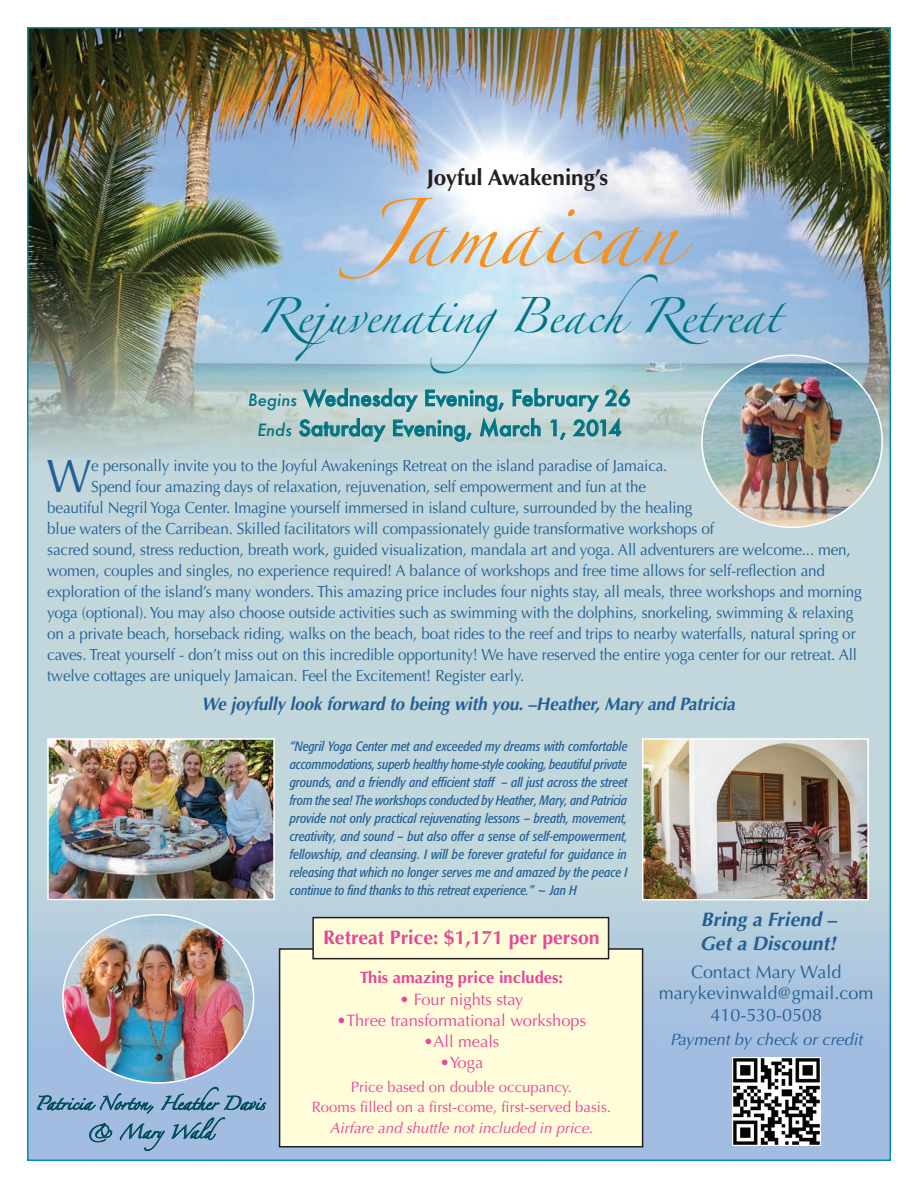
<style>
.page{position:relative;width:918px;height:1188px;background:#fff}
.page>*{position:absolute;margin:0;border:0;box-sizing:border-box;transform-origin:0 0}
.t1{font:58.5px "Zapfino";color:#f69120}
.t2{font:46.95px "Optima";color:#246095;scale:.95 1}
.t3{font:31.5px "Zapfino";color:#007485}
.t4{font:700 22.5px "Optima";color:#231f20}
.t5{font:500 21px/30px "Futura";color:#007485;text-align:center}
.t6{font:700 19.5px "Optima";color:#e34a9a}
.t7{font:italic 700 19.5px "Optima";color:#246095}
.t8{font:italic 700 18px "Optima";color:#246095;scale:.95 1}
.t9{font:18px/21.8px "Optima";color:#246095;text-align:center}
.t10{font:16.5px "Optima";color:#e34a9a}
.t11{font:700 16.5px "Optima";color:#e34a9a}
.t12{font:italic 16.5px "Optima";color:#246095}
.t13{font:16.2px "Optima";letter-spacing:-.01em;color:#246095;scale:.95 1}
.t14{font:15px/19.5px "Optima";color:#e34a9a;text-align:center}
.t15{font:italic 15px "Optima";color:#e34a9a}
.t16{font:italic condensed 13.5px/18px "Formata";color:#246095;text-align:justify}
.t17{font:12px "Zapfino";letter-spacing:-.01em;color:#004e5b}
.s1{font-style:italic;font-size:16.5px}
</style>
<div class="page">
<img style="left:30px;top:30px;width:858px;height:1128px">
<img style="left:50px;top:741px;width:222px;height:156px">
<div style="left:47px;top:738px;width:228px;height:162px;border:2px solid #fff"></div>
<img style="left:732px;top:1058px;width:88px;height:88px">
<img style="left:700px;top:355px;width:184px;height:174px">
<svg style="left:299px;top:387px;width:331px;height:55px"></svg>
<img style="left:645px;top:741px;width:221px;height:156px">
<div style="left:642px;top:738px;width:227px;height:162px;border:2px solid #fff"></div>
<img style="left:37px;top:914px;width:229px;height:237px">
<div style="left:280px;top:949px;width:363px;height:198px;background:#fffcda"></div>
<div style="left:279px;top:948px;width:364px;height:200px;border:2px solid #231f20"></div>
<div style="left:313px;top:918px;width:296px;height:41px;background:#fffcda"></div>
<div style="left:312px;top:917px;width:297px;height:42px;border:2px solid #231f20"></div>
<h3 class="t4" style="left:427px;top:164px;width:183px">Joyful Awakening’s</h3>
<h1 class="t1" style="left:358px;top:209px;width:322px">Jamaican</h1>
<h3 class="t3" style="left:255px;top:303px;width:526px">RejuvenatingBeachRetreat</h3>
<p class="t5" style="left:248px;top:385px;width:384px"><span class="s1">Begins</span> Wednesday Evening, February 26<br><span class="s1">Ends</span> Saturday Evening, March 1, 2014</p>
<h2 class="t2" style="left:47px;top:449px;width:48px">W</h2>
<p class="t13" style="left:91px;top:456px;width:608px">e personally invite you to the Joyful Awakenings Retreat on the island paradise of Jamaica.</p>
<p class="t13" style="left:91px;top:477px;width:585px">Spend four amazing days of relaxation, rejuvenation, self empowerment and fun at the</p>
<p class="t13" style="left:47px;top:498px;width:681px">beautiful Negril Yoga Center. Imagine yourself immersed in island culture, surrounded by the healing</p>
<p class="t13" style="left:47px;top:519px;width:703px">blue waters of the Carribean. Skilled facilitators will compassionately guide transformative workshops of</p>
<p class="t13" style="left:47px;top:540px;width:847px">sacred sound, stress reduction, breath work, guided visualization, mandala art and yoga. All adventurers are welcome... men,</p>
<p class="t13" style="left:47px;top:561px;width:820px">women, couples and singles, no experience required! A balance of workshops and free time allows for self-reflection and</p>
<p class="t13" style="left:47px;top:582px;width:859px">exploration of the island’s many wonders. This amazing price includes four nights stay, all meals, three workshops and morning</p>
<p class="t13" style="left:47px;top:603px;width:850px">yoga (optional). You may also choose outside activities such as swimming with the dolphins, snorkeling, swimming &amp; relaxing</p>
<p class="t13" style="left:47px;top:624px;width:853px">on a private beach, horseback riding, walks on the beach, boat rides to the reef and trips to nearby waterfalls, natural spring or</p>
<p class="t13" style="left:47px;top:645px;width:854px">caves. Treat yourself - don’t miss out on this incredible opportunity! We have reserved the entire yoga center for our retreat. All</p>
<p class="t13" style="left:47px;top:666px;width:504px">twelve cottages are uniquely Jamaican. Feel the Excitement! Register early.</p>
<p class="t8" style="left:201px;top:693px;width:567px">We joyfully look forward to being with you.–Heather,Mary and Patricia</p>
<p class="t17" style="left:35px;top:1098px;width:232px">Patricia Norton, Heather Davis</p>
<p class="t16" style="left:290px;top:738px;width:339px">“Negril Yoga Center met and exceeded my dreams with comfortable accommodations, superb healthy home-style cooking, beautiful private grounds, and a friendly and efficient staff – all just across the street from the sea! The workshops conducted by Heather, Mary, and Patricia provide not only practical rejuvenating lessons – breath, movement, creativity, and sound – but also offer a sense of self- empowerment, fellowship, and cleansing. I will be forever grateful for guidance in releasing that which no longer serves me and amazed by the peace I continue to find thanks to this retreat experience.” ~ Jan H</p>
<p class="t7" style="left:701px;top:908px;width:142px">Bring a Friend –</p>
<p class="t6" style="left:323px;top:926px;width:278px">Retreat Price: $1,171 per person</p>
<p class="t7" style="left:700px;top:932px;width:142px">Geta Discount!</p>
<p class="t11" style="left:360px;top:968px;width:205px">This amazing price includes:</p>
<p class="t10" style="left:399px;top:990px;width:126px">• Four nights stay</p>
<p class="t10" style="left:337px;top:1011px;width:251px">•Three transformational workshops</p>
<p class="t10" style="left:424px;top:1032px;width:77px">•All meals</p>
<p class="t10" style="left:440px;top:1053px;width:45px">•Yoga</p>
<p class="t14" style="left:312px;top:1078px;width:301px">Price based on double occupancy.<br>Rooms filled on a first-come, first-served basis.</p>
<p class="t15" style="left:330px;top:1119px;width:268px">Airfare and shuttle notincluded in price.</p>
<p class="t9" style="left:659px;top:961px;width:216px">Contact Mary Wald marykevinwald@gmail.com<br>410-530-0508</p>
<p class="t12" style="left:670px;top:1030px;width:198px">Paymentby check orcredit</p>
</div>
